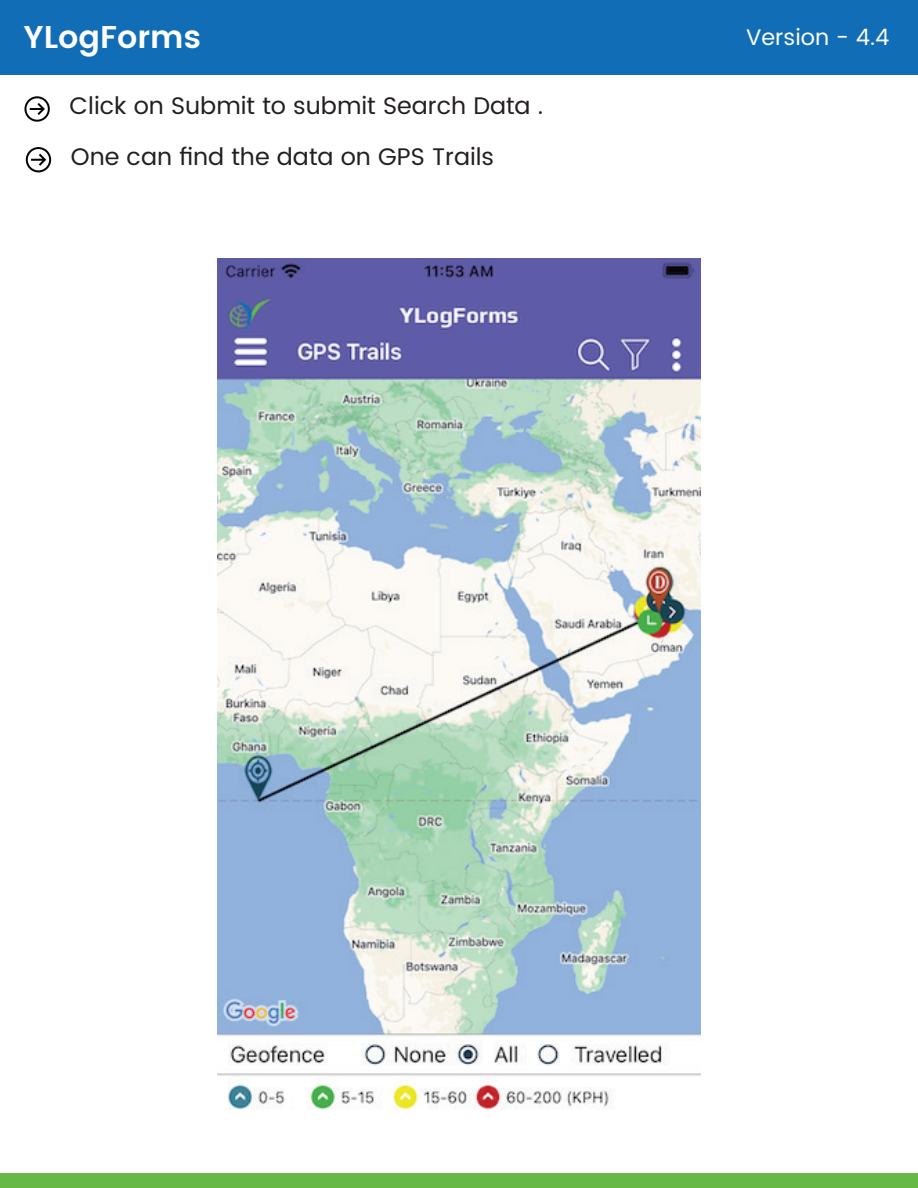
<style>
.page{position:relative;width:918px;height:1188px;background:#fff}
.page>*{position:absolute;margin:0;border:0;box-sizing:border-box;transform-origin:0 0}
.t1{font:600 31.5px "Poppins";color:#fff}
.t2{font:24px/50.7px "Poppins";color:#231f20}
.t3{font:22.5px "Poppins";color:#fff}
</style>
<div class="page">
<div style="left:0;top:1173px;width:918px;height:15px;background:#66b945"></div>
<div style="left:0;top:0;width:918px;height:75px;background:#116eb6"></div>
<svg style="left:24px;top:96px;width:26px;height:26px"></svg>
<svg style="left:26px;top:147px;width:25px;height:25px"></svg>
<img style="left:218px;top:259px;width:482px;height:851px">
<h1 class="t1" style="left:23px;top:14px;width:179px">YLogForms</h1>
<p class="t3" style="left:746px;top:21px;width:145px">Version - 4.4</p>
<p class="t2" style="left:70px;top:81px;width:475px">Click on Submit to submit Search Data .<br>One can find the data on GPS Trails</p>
</div>
